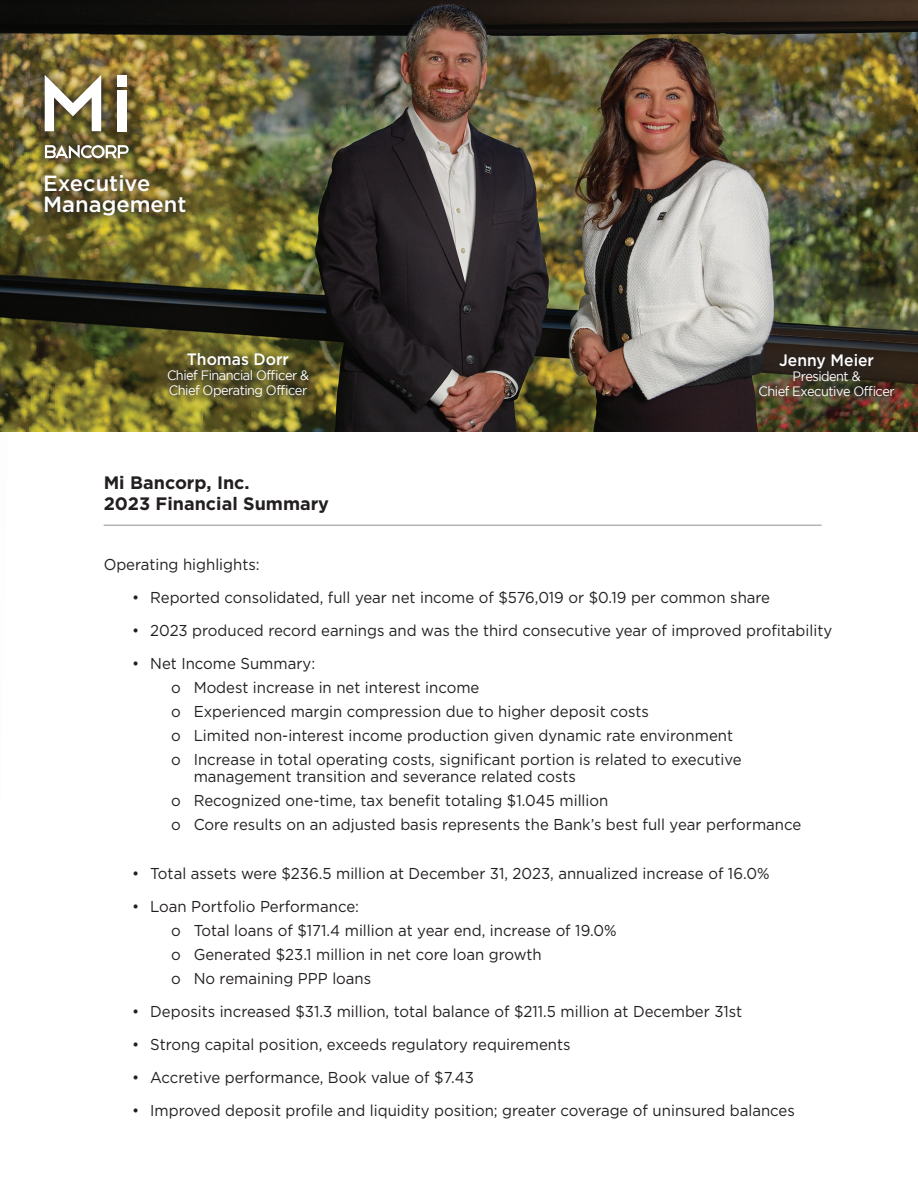
<style>
.page{position:relative;width:918px;height:1188px;background:#fff}
.page>*{position:absolute;margin:0;border:0;box-sizing:border-box;transform-origin:0 0}
.t1{font:500 21.9px "Gotham";color:#fff}
.t2{font:700 18px "Gotham";color:#231f20}
.t3{font:500 16.5px "Gotham";color:#fff;scale:.95 1}
.t4{font:15.75px/16.5px "Gotham";color:#231f20;scale:.95 1}
.t5{font:13.5px "Gotham";letter-spacing:-.04em;color:#fff;scale:.95 1}
</style>
<div class="page">
<img style="left:0;top:0;width:918px;height:432px">
<div style="left:156px;top:340px;width:165px;height:69px;background:#231f20;opacity:.75"></div>
<div style="left:747px;top:341px;width:159px;height:67px;background:#231f20;opacity:.75"></div>
<div style="left:32px;top:62px;width:165px;height:167px;background:#231f20;opacity:.75"></div>
<svg style="left:45px;top:75px;width:56px;height:56px"></svg>
<div style="left:117px;top:90px;width:10px;height:41px;background:#fff"></div>
<div style="left:117px;top:75px;width:10px;height:12px;background:#fff"></div>
<svg style="left:45px;top:145px;width:84px;height:13px"></svg>
<hr style="left:104px;top:525px;width:718px;height:1px;background:#b2b3b7">
<p class="t1" style="left:43px;top:171px;width:109px">Executive</p>
<p class="t1" style="left:43px;top:192px;width:145px">Management</p>
<p class="t3" style="left:187px;top:349px;width:109px">Thomas Dorr</p>
<p class="t5" style="left:167px;top:367px;width:151px">Chief Financial Officer &amp;</p>
<p class="t5" style="left:169px;top:382px;width:147px">Chief Operating Officer</p>
<p class="t2" style="left:104px;top:473px;width:148px">Mi Bancorp, Inc.</p>
<p class="t2" style="left:104px;top:494px;width:227px">2023 Financial Summary</p>
<p class="t3" style="left:779px;top:350px;width:101px">Jenny Meier</p>
<p class="t5" style="left:793px;top:368px;width:73px">President &amp;</p>
<p class="t5" style="left:759px;top:383px;width:145px">Chief Executive Officer</p>
<p class="t4" style="left:104px;top:556px;width:166px">Operating highlights:</p>
<p class="t4" style="left:132px;top:589px;width:673px">• Reported consolidated, full year net income of $576,019 or $0.19 per common share</p>
<p class="t4" style="left:132px;top:622px;width:738px">• 2023 produced record earnings and was the third consecutive year of improved profitability</p>
<p class="t4" style="left:132px;top:655px;width:194px">• Net Income Summary:</p>
<p class="t4" style="left:171px;top:679px;width:326px">o Modest increase in net interest income</p>
<p class="t4" style="left:171px;top:703px;width:505px">o Experienced margin compression due to higher deposit costs</p>
<p class="t4" style="left:171px;top:727px;width:593px">o Limited non-interest income production given dynamic rate environment</p>
<p class="t4" style="left:194px;top:751px;width:578px;text-indent:-23px">o Increase in total operating costs, significant portion is related to executive management transition and severance related costs</p>
<p class="t4" style="left:171px;top:792px;width:462px">o Recognized one-time, tax benefit totaling $1.045 million</p>
<p class="t4" style="left:171px;top:816px;width:665px">o Core results on an adjusted basis represents the Bank’s best full year performance</p>
<p class="t4" style="left:132px;top:865px;width:672px">• Total assets were $236.5 million at December 31, 2023, annualized increase of 16.0%</p>
<p class="t4" style="left:132px;top:898px;width:240px">• Loan Portfolio Performance:</p>
<p class="t4" style="left:171px;top:922px;width:471px">o Total loans of $171.4 million at year end, increase of 19.0%</p>
<p class="t4" style="left:171px;top:946px;width:392px">o Generated $23.1 million in net core loan growth</p>
<p class="t4" style="left:171px;top:970px;width:212px">o No remaining PPP loans</p>
<p class="t4" style="left:132px;top:1003px;width:644px">• Deposits increased $31.3 million, total balance of $211.5 million at December 31st</p>
<p class="t4" style="left:132px;top:1036px;width:463px">• Strong capital position, exceeds regulatory requirements</p>
<p class="t4" style="left:132px;top:1069px;width:361px">• Accretive performance, Book value of $7.43</p>
<p class="t4" style="left:132px;top:1102px;width:699px">• Improved deposit profile and liquidity position; greater coverage of uninsured balances</p>
</div>
